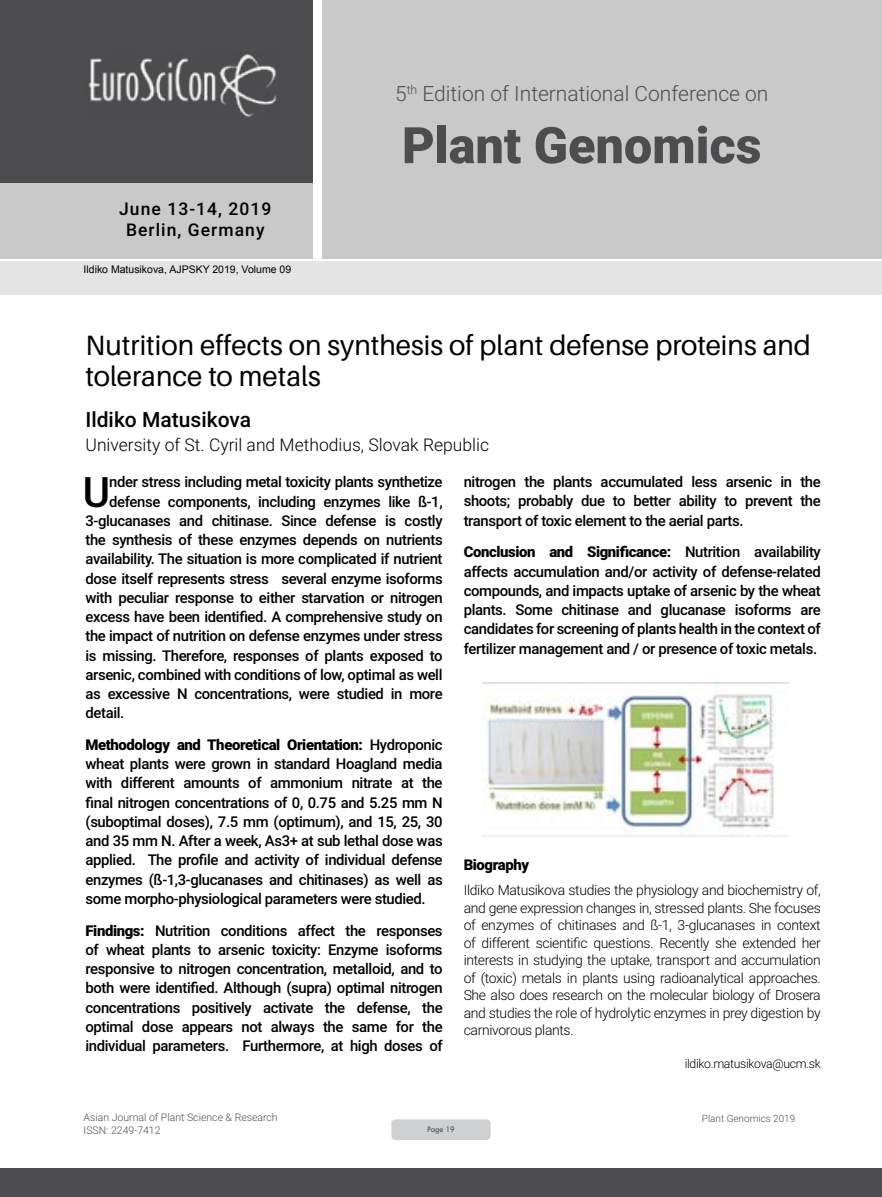
<style>
.page{position:relative;width:882px;height:1197px;background:#fff}
.page>*{position:absolute;margin:0;border:0;box-sizing:border-box;transform-origin:0 0}
.t1{font:900 50.4px "Roboto";color:#4d4d4f}
.t2{font:500 42px "Roboto";color:#000}
.t3{font:28px/30.8px "Aileron";color:#000}
.t4{font:300 21px "Roboto";color:#4d4d4f}
.t5{font:500 21px "Roboto";color:#000}
.t6{font:300 17.5px "Roboto";color:#000}
.t7{font:500 17.5px/21px "Roboto";letter-spacing:.06em;color:#000;text-align:center}
.t8{font:500 14.88px/19.2px "Roboto";letter-spacing:-.025em;color:#000;text-align:justify}
.t9{font:900 14.88px "Roboto";letter-spacing:-.025em;color:#000}
.t10{font:300 14px/17.5px "Roboto";letter-spacing:-.025em;color:#000;text-align:justify}
.t11{font:300 12.25px "Roboto";letter-spacing:-.025em;color:#000}
.t12{font:300 10.5px/12.6px "Roboto";color:#4d4d4f}
.t13{font:10.5px "Arial";color:#000}
.t14{font:300 9.97px "Roboto";color:#4d4d4f}
.t15{font:8.75px "Tw Cen";letter-spacing:-.02em;color:#4d4d4f;scale:.95 1}
.s1{font-weight:900}
</style>
<div class="page">
<div style="left:0;top:0;width:313px;height:183px;background:#4d4d4f"></div>
<div style="left:1px;top:183px;width:312px;height:76px;background:#c9c9ca"></div>
<div style="left:323px;top:0;width:559px;height:259px;background:#c9c9ca"></div>
<img style="left:88px;top:54px;width:188px;height:63px">
<div style="left:0;top:1169px;width:882px;height:28px;background:#4d4d4f"></div>
<div style="left:1px;top:261px;width:881px;height:33px;background:#e4e4e4"></div>
<div style="left:391px;top:1119px;width:100px;height:21px;background:#cfd0d2;border-radius:4px"></div>
<img style="left:482px;top:683px;width:307px;height:154px">
<h3 class="t4" style="left:395px;top:79px;width:375px">5<sup>th</sup> Edition of International Conference on</h3>
<p class="t7" style="left:119px;top:198px;width:154px">June 13-14, 2019<br>Berlin, Germany</p>
<p class="t13" style="left:84px;top:262px;width:209px">Ildiko Matusikova, AJPSKY 2019, Volume 09</p>
<h1 class="t1" style="left:402px;top:110px;width:361px">Plant Genomics</h1>
<h3 class="t3" style="left:86px;top:331px;width:727px">Nutrition effects on synthesis of plant defense proteins and tolerance to metals</h3>
<h3 class="t5" style="left:86px;top:405px;width:167px">Ildiko Matusikova</h3>
<p class="t6" style="left:86px;top:433px;width:405px">University of St. Cyril and Methodius, Slovak Republic</p>
<h2 class="t2" style="left:83px;top:462px;width:29px">U</h2>
<p class="t8" style="left:109px;top:472px;width:335px">nder stress including metal toxicity plants synthetize</p>
<p class="t8" style="left:464px;top:472px;width:359px">nitrogen the plants accumulated less arsenic in the shoots; probably due to better ability to prevent the transport of toxic element to the aerial parts.</p>
<p class="t8" style="left:464px;top:542px;width:359px"><span class="s1">Conclusion and Significance:</span> Nutrition availability affects accumulation and/or activity of defense-related compounds, and impacts uptake of arsenic by the wheat plants. Some chitinase and glucanase isoforms are candidates for screening of plants health in the context of fertilizer management and / or presence of toxic metals.</p>
<p class="t8" style="left:109px;top:491px;width:335px">defense components, including enzymes like ß-1,</p>
<p class="t8" style="left:86px;top:510px;width:359px">3-glucanases and chitinase. Since defense is costly</p>
<p class="t8" style="left:86px;top:530px;width:359px">the synthesis of these enzymes depends on nutrients</p>
<p class="t8" style="left:86px;top:549px;width:359px">availability. The situation is more complicated if nutrient</p>
<p class="t8" style="left:86px;top:568px;width:359px">dose itself represents stress ̶ several enzyme isoforms</p>
<p class="t8" style="left:86px;top:587px;width:359px">with peculiar response to either starvation or nitrogen</p>
<p class="t8" style="left:86px;top:607px;width:359px">excess have been identified. A comprehensive study on</p>
<p class="t8" style="left:86px;top:626px;width:359px">the impact of nutrition on defense enzymes under stress</p>
<p class="t8" style="left:86px;top:645px;width:359px">is missing. Therefore, responses of plants exposed to</p>
<p class="t8" style="left:86px;top:664px;width:359px">arsenic, combined with conditions of low, optimal as well</p>
<p class="t8" style="left:86px;top:684px;width:359px">as excessive N concentrations, were studied in more</p>
<p class="t8" style="left:86px;top:703px;width:40px">detail.</p>
<p class="t8" style="left:86px;top:734px;width:359px"><span class="s1">Methodology and Theoretical Orientation:</span> Hydroponic wheat plants were grown in standard Hoagland media with different amounts of ammonium nitrate at the final nitrogen concentrations of 0, 0.75 and 5.25 mm N (suboptimal doses), 7.5 mm (optimum), and 15, 25, 30 and 35 mm N. After a week, As3+ at sub lethal dose was applied. The profile and activity of individual defense enzymes (ß-1,3-glucanases and chitinases) as well as some morpho-physiological parameters were studied.</p>
<p class="t8" style="left:86px;top:920px;width:359px"><span class="s1">Findings:</span> Nutrition conditions affect the responses of wheat plants to arsenic toxicity: Enzyme isoforms responsive to nitrogen concentration, metalloid, and to both were identified. Although (supra) optimal nitrogen concentrations positively activate the defense, the optimal dose appears not always the same for the individual parameters. Furthermore, at high doses of</p>
<p class="t9" style="left:464px;top:854px;width:67px">Biography</p>
<p class="t10" style="left:464px;top:881px;width:359px">Ildiko Matusikova studies the physiology and biochemistry of, and gene expression changes in, stressed plants. She focuses of enzymes of chitinases and ß-1, 3-glucanases in context of different scientific questions. Recently she extended her interests in studying the uptake, transport and accumulation of (toxic) metals in plants using radioanalytical approaches.<br>She also does research on the molecular biology of Drosera and studies the role of hydrolytic enzymes in prey digestion by carnivorous plants.</p>
<p class="t11" style="left:685px;top:1056px;width:138px">ildiko.matusikova@ucm.sk</p>
<p class="t12" style="left:84px;top:1111px;width:196px">Asian Journal of Plant Science &amp; Research<br>ISSN: 2249-7412</p>
<p class="t15" style="left:427px;top:1124px;width:31px">Page 19</p>
<p class="t14" style="left:702px;top:1111px;width:95px">Plant Genomics 2019</p>
</div>
